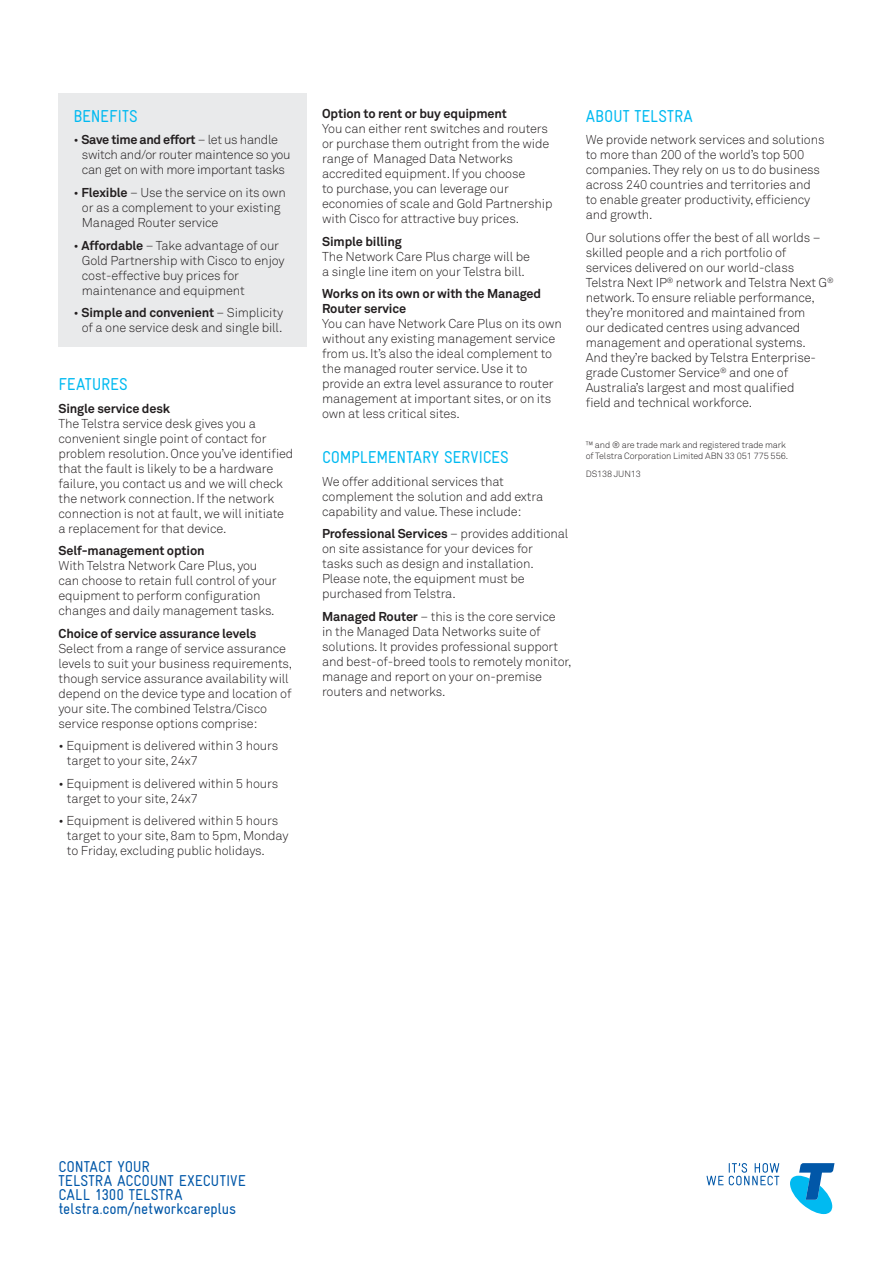
<style>
.page{position:relative;width:893px;height:1263px;background:#fff}
.page>*{position:absolute;margin:0;border:0;box-sizing:border-box;transform-origin:0 0}
.Subheads__Gravur_11{font:condensed 17.25px "Gravur";letter-spacing:-.005em;color:#00baf1}
.Cover__Contacts{font:condensed 15.75px/13.8px "Gravur";letter-spacing:.005em;color:#0157a8}
.Cover__Contacts_URL{font:condensed 15.75px "Gravur";letter-spacing:-.01em;color:#0157a8}
.Body__Text__2sp{font:300 12.75px/15px "Akkurat";letter-spacing:-.01em;color:#231f20}
.Body__Text__1_2sp{font:300 12.75px/15px "Akkurat";letter-spacing:-.01em;color:#231f20}
.Subheads__Akkurat_Bo{font:700 12.75px/15px "Akkurat";letter-spacing:-.01em;color:#231f20}
.T_C__Trademarks{font:300 9px/10.8px "Akkurat";letter-spacing:-.01em;color:#231f20}
.Date__Printed{font:300 9px "Akkurat";letter-spacing:-.01em;color:#231f20}
.s1{font-weight:700}
</style>
<div class="page">
<svg style="left:790px;top:1163px;width:44px;height:51px"></svg>
<svg style="left:706px;top:1163px;width:73px;height:22px"></svg>
<div style="left:58px;top:94px;width:249px;height:253px;background:#e9eaeb"></div>
<p class="Subheads__Gravur_11" style="left:73px;top:106px;width:66px">BENEFITS</p>
<p class="Body__Text__2sp" style="left:82px;top:133px;width:210px;text-indent:-9px">• <span class="s1">Save time and effort</span> – let us handle switch and/or router maintence so you can get on with more important tasks</p>
<p class="Body__Text__2sp" style="left:82px;top:185px;width:206px;text-indent:-9px">• <span class="s1">Flexible</span> – Use the service on its own or as a complement to your existing<br>Managed Router service</p>
<p class="Body__Text__2sp" style="left:82px;top:238px;width:204px;text-indent:-9px">• <span class="s1">Affordable</span> – Take advantage of our<br>Gold Partnership with Cisco to enjoy cost-effective buy prices for maintenance and equipment</p>
<p class="Body__Text__2sp" style="left:73px;top:305px;width:211px;text-align:right">• <span class="s1">Simple and convenient</span> – Simplicity of a one service desk and single bill.</p>
<p class="Subheads__Gravur_11" style="left:58px;top:375px;width:71px">FEATURES</p>
<p class="Subheads__Akkurat_Bo" style="left:58px;top:401px;width:113px">Single service desk</p>
<p class="Body__Text__1_2sp" style="left:58px;top:416px;width:236px">The Telstra service desk gives you a convenient single point of contact for problem resolution. Once you’ve identified that the fault is likely to be a hardware failure, you contact us and we will check the network connection. If the network connection is not at fault, we will initiate a replacement for that device.</p>
<p class="Subheads__Akkurat_Bo" style="left:58px;top:543px;width:148px">Self-management option</p>
<p class="Body__Text__1_2sp" style="left:58px;top:558px;width:220px">With Telstra Network Care Plus, you can choose to retain full control of your equipment to perform configuration changes and daily management tasks.</p>
<p class="Subheads__Akkurat_Bo" style="left:58px;top:626px;width:200px">Choice of service assurance levels</p>
<p class="Body__Text__1_2sp" style="left:58px;top:641px;width:235px">Select from a range of service assurance levels to suit your business requirements, though service assurance availability will depend on the device type and location of your site. The combined Telstra/Cisco service response options comprise:</p>
<p class="Body__Text__2sp" style="left:67px;top:738px;width:213px;text-indent:-9px">• Equipment is delivered within 3 hours target to your site, 24x7</p>
<p class="Body__Text__2sp" style="left:67px;top:776px;width:213px;text-indent:-9px">• Equipment is delivered within 5 hours target to your site, 24x7</p>
<p class="Body__Text__2sp" style="left:67px;top:813px;width:223px;text-indent:-9px">• Equipment is delivered within 5 hours target to your site, 8am to 5pm, Monday to Friday, excluding public holidays.</p>
<p class="Subheads__Akkurat_Bo" style="left:322px;top:106px;width:186px">Option to rent or buy equipment</p>
<p class="Body__Text__1_2sp" style="left:322px;top:122px;width:232px">You can either rent switches and routers or purchase them outright from the wide range of Managed Data Networks accredited equipment. If you choose<br>to purchase, you can leverage our economies of scale and Gold Partnership with Cisco for attractive buy prices.</p>
<p class="Subheads__Akkurat_Bo" style="left:322px;top:234px;width:81px">Simple billing</p>
<p class="Body__Text__1_2sp" style="left:322px;top:249px;width:209px">The Network Care Plus charge will be a single line item on your Telstra bill.</p>
<p class="Subheads__Akkurat_Bo" style="left:322px;top:286px;width:220px">Works on its own or with the Managed<br>Router service</p>
<p class="Body__Text__2sp" style="left:322px;top:317px;width:241px">You can have Network Care Plus on its own without any existing management service from us. It’s also the ideal complement to the managed router service. Use it to provide an extra level assurance to router management at important sites, or on its own at less critical sites.</p>
<p class="Subheads__Gravur_11" style="left:322px;top:448px;width:188px">COMPLEMENTARY SERVICES</p>
<p class="Body__Text__1_2sp" style="left:322px;top:474px;width:223px">We offer additional services that complement the solution and add extra capability and value. These include:</p>
<p class="Body__Text__1_2sp" style="left:322px;top:527px;width:248px"><span class="s1">Professional Services</span> – provides additional on site assistance for your devices for<br>tasks such as design and installation.<br>Please note, the equipment must be purchased from Telstra.</p>
<p class="Body__Text__2sp" style="left:322px;top:609px;width:251px"><span class="s1">Managed Router</span> – this is the core service<br>in the Managed Data Networks suite of solutions. It provides professional support and best-of-breed tools to remotely monitor, manage and report on your on-premise routers and networks.</p>
<p class="Subheads__Gravur_11" style="left:586px;top:106px;width:109px">ABOUT TELSTRA</p>
<p class="Body__Text__1_2sp" style="left:586px;top:133px;width:240px">We provide network services and solutions to more than 200 of the world’s top 500 companies. They rely on us to do business across 240 countries and territories and to enable greater productivity, efficiency and growth.</p>
<p class="Body__Text__2sp" style="left:586px;top:230px;width:249px">Our solutions offer the best of all worlds – skilled people and a rich portfolio of services delivered on our world-class Telstra Next IP<sup>®</sup> network and Telstra Next G<sup>® </sup>network. To ensure reliable performance, they’re monitored and maintained from<br>our dedicated centres using advanced management and operational systems.<br>And they’re backed by Telstra Enterprise&shy;grade Customer Service<sup>®</sup> and one of Australia’s largest and most qualified<br>field and technical workforce.</p>
<p class="T_C__Trademarks" style="left:586px;top:439px;width:204px">™ and ® are trade mark and registered trade mark of Telstra Corporation Limited ABN 33 051 775 556.</p>
<p class="Date__Printed" style="left:586px;top:468px;width:57px">DS138 JUN13</p>
<p class="Cover__Contacts" style="left:58px;top:1160px;width:189px">CONTACT YOUR<br>TELSTRA ACCOUNT EXECUTIVE</p>
<p class="Cover__Contacts" style="left:58px;top:1188px;width:126px">CALL 1300 TELSTRA</p>
<p class="Cover__Contacts_URL" style="left:58px;top:1200px;width:179px">telstra.com/networkcareplus</p>
</div>
